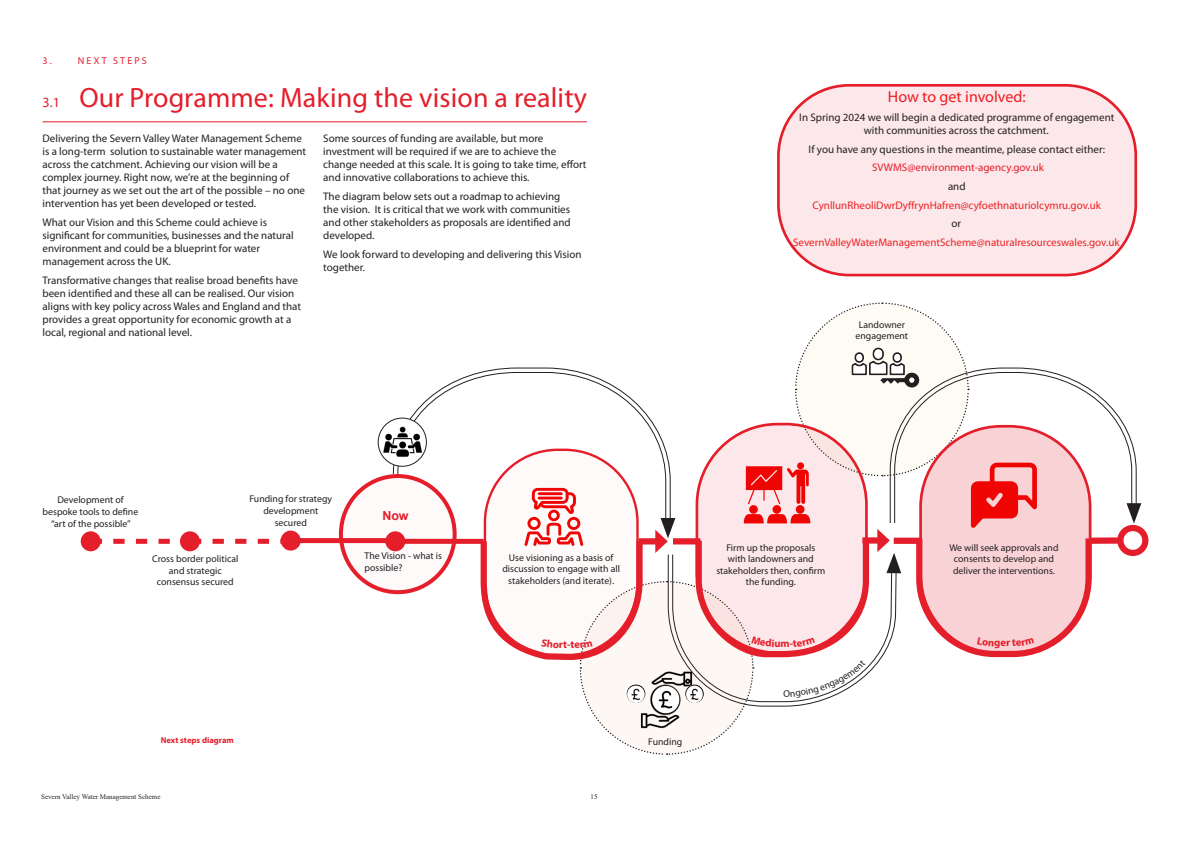
<style>
.page{position:relative;width:1191px;height:842px;background:#fff}
.page>*{position:absolute;margin:0;border:0;box-sizing:border-box;transform-origin:0 0}
.sub_heading___number{font:28px "Myriad Pro";letter-spacing:.005em;color:#e41e2b}
.Body_copy{font:16px "Myriad Pro";color:#ee1d23}
.Small_section_title{font:700 12.5px "Arial";color:#e41e2b}
.Body_copy-2{font:11px/13px "Myriad Pro";color:#231f20}
.Body_copy-3{font:11px "Myriad Pro";color:#ee2123}
.Body_copy-4{font:11px "Myriad Pro";color:#e41e2b}
.Body_copy-5{font:700 10.7px "Myriad Pro";color:#e41e2b}
.Chapter_Title___Number{font:10px "Myriad Pro";letter-spacing:.22em;color:#e41e2b}
.Body_copy-6{font:9.8px/11.6px "Myriad Pro";color:#231f20;text-align:center}
.Caption_supporting_title_1{font:700 8.5px "Myriad Pro";color:#e41e2b}
.t1{font:7px "Times New Roman";color:#231f20}
.s1{font-size:14px}
</style>
<div class="page">
<svg style="left:341px;top:476px;width:113px;height:116px"></svg>
<div style="left:339px;top:474px;width:117px;height:120px;border:4px solid #e41e2b;border-radius:50%"></div>
<hr style="left:43px;top:121px;width:544px;height:1px;background:#e41e2b">
<svg style="left:392px;top:373px;width:85px;height:154px"></svg>
<div style="left:395px;top:539px;width:89px;height:5px;background:#e41e2b"></div>
<div style="left:385px;top:531px;width:20px;height:20px;background:#e41e2b;border-radius:50%"></div>
<div style="left:1117px;top:525px;width:31px;height:31px;border:6px solid #e41e2b;border-radius:50%"></div>
<img style="left:378px;top:418px;width:48px;height:46px">
<div style="left:378px;top:418px;width:49px;height:49px;border:1px solid #231f20;border-radius:50%"></div>
<div style="left:778px;top:85px;width:357px;height:190px;background:#fce8ea;border-radius:71px"></div>
<div style="left:777px;top:84px;width:360px;height:192px;border:3px solid #e41e2b;border-radius:71px"></div>
<div style="left:291px;top:538px;width:101px;height:5px;background:#e41e2b"></div>
<div style="left:281px;top:531px;width:20px;height:20px;background:#e41e2b;border-radius:50%"></div>
<div style="left:180px;top:531px;width:20px;height:20px;background:#e41e2b;border-radius:50%"></div>
<svg style="left:101px;top:539px;width:180px;height:5px"></svg>
<div style="left:81px;top:531px;width:20px;height:20px;background:#e41e2b;border-radius:50%"></div>
<svg style="left:477px;top:302px;width:664px;height:453px"></svg>
<h1 class="Chapter_Title___Number" style="left:43px;top:55px;width:11px">3.</h1>
<h1 class="Chapter_Title___Number" style="left:78px;top:55px;width:71px">NEXT STEPS</h1>
<h2 class="sub_heading___number" style="left:43px;top:80px;width:546px"><span class="s1">3.1</span> Our Programme: Making the vision a reality</h2>
<p class="Body_copy-2" style="left:43px;top:132px;width:265px">Delivering the Severn Valley Water Management Scheme is a long-term solution to sustainable water management across the catchment. Achieving our vision will be a complex journey. Right now, we’re at the beginning of that journey as we set out the art of the possible – no one intervention has yet been developed or tested.</p>
<p class="Body_copy-2" style="left:43px;top:216px;width:253px">What our Vision and this Scheme could achieve is significant for communities, businesses and the natural environment and could be a blueprint for water management across the UK.</p>
<p class="Body_copy-2" style="left:43px;top:273px;width:260px">Transformative changes that realise broad benefits have been identified and these all can be realised. Our vision aligns with key policy across Wales and England and that provides a great opportunity for economic growth at a local, regional and national level.</p>
<p class="Body_copy-2" style="left:323px;top:132px;width:265px">Some sources of funding are available, but more investment will be required if we are to achieve the change needed at this scale. It is going to take time, effort and innovative collaborations to achieve this.</p>
<p class="Body_copy-2" style="left:323px;top:190px;width:249px">The diagram below sets out a roadmap to achieving the vision. It is critical that we work with communities and other stakeholders as proposals are identified and developed.</p>
<p class="Body_copy-2" style="left:323px;top:247px;width:260px">We look forward to developing and delivering this Vision together.</p>
<p class="Body_copy" style="left:888px;top:87px;width:139px">How to get involved:</p>
<p class="Body_copy-2" style="left:799px;top:111px;width:316px;text-align:center">In Spring 2024 we will begin a dedicated programme of engagement with communities across the catchment.</p>
<p class="Body_copy-2" style="left:808px;top:142px;width:298px">If you have any questions in the meantime, please contact either:</p>
<p class="Body_copy-4" style="left:872px;top:161px;width:173px">SVWMS@environment-agency.gov.uk</p>
<p class="Body_copy-2" style="left:948px;top:180px;width:19px">and</p>
<p class="Body_copy-3" style="left:812px;top:198px;width:290px">CynllunRheoliDwrDyffrynHafren@cyfoethnaturiolcymru.gov.uk</p>
<p class="Body_copy-2" style="left:951px;top:217px;width:11px">or</p>
<p class="Body_copy-3" style="left:793px;top:235px;width:328px">SevernValleyWaterManagementScheme@naturalresourceswales.gov.uk</p>
<p class="Body_copy-6" style="left:855px;top:318px;width:54px">Landowner engagement</p>
<p class="Body_copy-6" style="left:43px;top:494px;width:97px">Development of bespoke tools to define “art of the possible”</p>
<p class="Body_copy-6" style="left:152px;top:553px;width:88px">Cross border political and strategic consensus secured</p>
<p class="Body_copy-6" style="left:249px;top:493px;width:84px">Funding for strategy development secured</p>
<p class="Small_section_title" style="left:382px;top:506px;width:28px">Now</p>
<p class="Body_copy-6" style="left:364px;top:550px;width:79px;text-align:left">The Vision - what is possible?</p>
<p class="Caption_supporting_title_1" style="left:161px;top:735px;width:75px">Next steps diagram</p>
<p class="Body_copy-6" style="left:502px;top:551px;width:119px">Use visioning as a basis of discussion to engage with all stakeholders (and iterate).</p>
<p class="Body_copy-6" style="left:716px;top:541px;width:110px">Firm up the proposals with landowners and stakeholders then, confirm the funding.</p>
<p class="Body_copy-6" style="left:949px;top:541px;width:111px">We will seek approvals and consents to develop and deliver the interventions.</p>
<p class="Body_copy-5" style="left:559px;top:637px;width:17px">rt-t</p>
<p class="Body_copy-5" style="left:774px;top:636px;width:17px">um</p>
<p class="Body_copy-5" style="left:994px;top:636px;width:17px">ger</p>
<p class="Body_copy-6" style="left:648px;top:736px;width:35px">Funding</p>
<p class="t1" style="left:41px;top:792px;width:121px">Severn Valley Water Management Scheme</p>
<p class="t1" style="left:590px;top:792px;width:8px">15</p>
</div>
